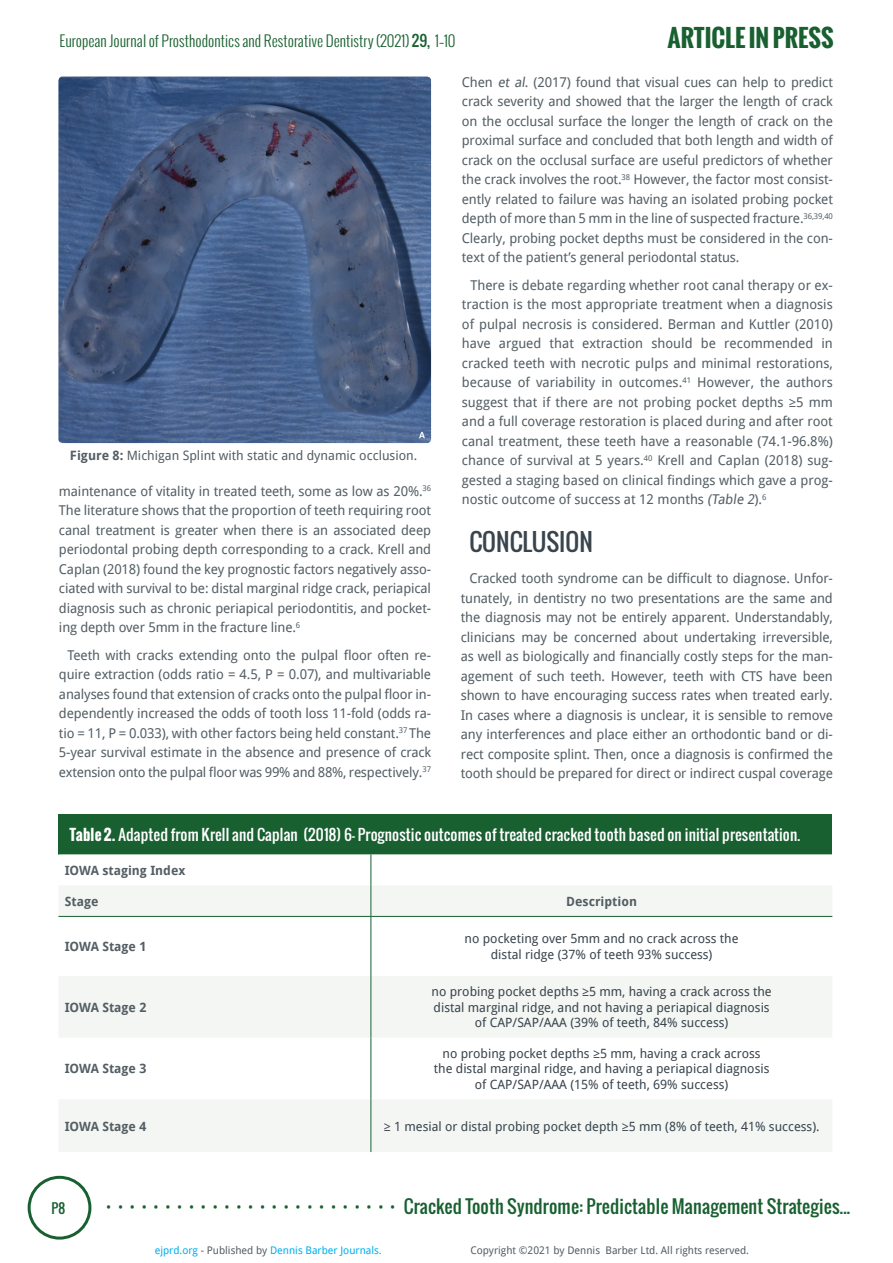
<style>
.page{position:relative;width:893px;height:1263px;background:#fff}
.page>*{position:absolute;margin:0;border:0;box-sizing:border-box;transform-origin:0 0}
.t1{font:700 24px "Oswald";color:#186030}
.t2{font:24px "Oswald";color:#39444d}
.t3{font:18px "Oswald";letter-spacing:.01em;color:#186030}
.t4{font:15px "Oswald";letter-spacing:.01em;color:#fff}
.t5{font:300 15px "Oswald";color:#186030}
.Body_Text{font:13.5px/19.5px "Droid Sans";letter-spacing:-.01em;color:#535e64;text-align:justify}
.t6{font:13.5px "Oswald";color:#186030}
.Inline_Figure_Text{font:12.9px "Droid Sans";color:#535e64}
.Info_Cells{font:12.75px/15.3px "Droid Sans";color:#39444d;text-align:center}
.Field_Column{font:700 12.75px "Droid Sans";color:#535e64}
.t7{font:10.5px "Droid Sans";color:#535e64}
.t8{font:10.5px "Droid Sans";color:#00aeef}
.s1{font-weight:400}
.s2{font-weight:700}
.s3{font-family:"Droid Sans";font-size:13.5px}
.s4{color:#535e64}
</style>
<div class="page">
<img style="left:58px;top:77px;width:373px;height:366px">
<div style="left:58px;top:814px;width:774px;height:40px;background:#186030"></div>
<svg style="left:58px;top:854px;width:774px;height:31px"></svg>
<svg style="left:58px;top:885px;width:774px;height:267px;fill:#f4f6f3"></svg>
<hr style="left:371px;top:916px;width:461px;height:1px;background:#186030">
<hr style="left:371px;top:854px;width:1px;height:31px;background:#186030">
<hr style="left:371px;top:885px;width:1px;height:31px;background:#186030">
<hr style="left:371px;top:916px;width:1px;height:60px;background:#186030">
<hr style="left:371px;top:976px;width:1px;height:62px;background:#186030">
<hr style="left:371px;top:1038px;width:1px;height:61px;background:#186030">
<hr style="left:371px;top:1099px;width:1px;height:53px;background:#186030">
<hr style="left:58px;top:916px;width:313px;height:1px;background:#186030">
<div style="left:28px;top:1176px;width:63px;height:63px;border:3px solid #186030;border-radius:50%"></div>
<p class="t5" style="left:60px;top:31px;width:397px">European Journal of Prosthodontics and Restorative Dentistry (2021) <span class="s1">29,</span> 1–10</p>
<h1 class="t1" style="left:668px;top:20px;width:167px">ARTICLE IN PRESS</h1>
<p class="Inline_Figure_Text" style="left:70px;top:446px;width:349px"><span class="s2">Figure 8:</span> Michigan Splint with static and dynamic occlusion.</p>
<p class="Body_Text" style="left:59px;top:481px;width:374px">maintenance of vitality in treated teeth, some as low as 20%.<sup>36<br></sup>The literature shows that the proportion of teeth requiring root canal treatment is greater when there is an associated deep periodontal probing depth corresponding to a crack. Krell and Caplan (2018) found the key prognostic factors negatively asso&shy;ciated with survival to be: distal marginal ridge crack, periapical diagnosis such as chronic periapical periodontitis, and pocket&shy;ing depth over 5mm in the fracture line.<sup>6</sup></p>
<p class="Body_Text" style="left:59px;top:645px;width:374px;text-indent:9px">Teeth with cracks extending onto the pulpal floor often re&shy;quire extraction (odds ratio = 4.5, P = 0.07), and multivariable analyses found that extension of cracks onto the pulpal floor in&shy;dependently increased the odds of tooth loss 11-fold (odds ra&shy;tio = 11, P = 0.033), with other factors being held constant.<sup>37</sup> The 5-year survival estimate in the absence and presence of crack extension onto the pulpal floor was 99% and 88%, respectively.<sup>37</sup></p>
<p class="Body_Text" style="left:462px;top:72px;width:373px">Chen et al. (2017) found that visual cues can help to predict crack severity and showed that the larger the length of crack on the occlusal surface the longer the length of crack on the proximal surface and concluded that both length and width of crack on the occlusal surface are useful predictors of whether the crack involves the root.<sup>38</sup> However, the factor most consist&shy;ently related to failure was having an isolated probing pocket depth of more than 5 mm in the line of suspected fracture.<sup>36,39,40<br></sup>Clearly, probing pocket depths must be considered in the con&shy;text of the patient’s general periodontal status.</p>
<p class="Body_Text" style="left:462px;top:275px;width:373px;text-indent:9px">There is debate regarding whether root canal therapy or ex&shy;traction is the most appropriate treatment when a diagnosis of pulpal necrosis is considered. Berman and Kuttler (2010) have argued that extraction should be recommended in cracked teeth with necrotic pulps and minimal restorations, because of variability in outcomes.<sup>41</sup> However, the authors suggest that if there are not probing pocket depths ≥5 mm and a full coverage restoration is placed during and after root canal treatment, these teeth have a reasonable (74.1-96.8%) chance of survival at 5 years.<sup>40</sup> Krell and Caplan (2018) sug&shy;gested a staging based on clinical findings which gave a prog&shy;nostic outcome of success at 12 months (Table 2).<sup>6</sup></p>
<h2 class="t2" style="left:469px;top:523px;width:125px">CONCLUSION</h2>
<p class="Body_Text" style="left:461px;top:568px;width:374px;text-indent:9px">Cracked tooth syndrome can be difficult to diagnose. Unfor&shy;tunately, in dentistry no two presentations are the same and the diagnosis may not be entirely apparent. Understandably, clinicians may be concerned about undertaking irreversible, as well as biologically and financially costly steps for the man&shy;agement of such teeth. However, teeth with CTS have been shown to have encouraging success rates when treated early.<br>In cases where a diagnosis is unclear, it is sensible to remove any interferences and place either an orthodontic band or di&shy;rect composite splint. Then, once a diagnosis is confirmed the tooth should be prepared for direct or indirect cuspal coverage</p>
<p class="t4" style="left:69px;top:823px;width:732px"><span class="s2">Table 2.</span> Adapted from Krell and Caplan (2018) 6– Prognostic outcomes of treated cracked tooth based on initial presentation.</p>
<p class="Field_Column" style="left:65px;top:861px;width:122px">IOWA staging Index</p>
<p class="Field_Column" style="left:65px;top:892px;width:35px">Stage</p>
<p class="Field_Column" style="left:566px;top:892px;width:72px">Description</p>
<p class="Field_Column" style="left:65px;top:937px;width:83px">IOWA Stage 1</p>
<p class="Info_Cells" style="left:465px;top:931px;width:275px">no pocketing over 5mm and no crack across the distal ridge (37% of teeth 93% success)</p>
<p class="Field_Column" style="left:65px;top:998px;width:83px">IOWA Stage 2</p>
<p class="Field_Column" style="left:65px;top:1060px;width:83px">IOWA Stage 3</p>
<p class="Info_Cells" style="left:432px;top:984px;width:342px">no probing pocket depths ≥5 mm, having a crack across the distal marginal ridge, and not having a periapical diagnosis of CAP/SAP/AAA (39% of teeth, 84% success)</p>
<p class="Info_Cells" style="left:434px;top:1045px;width:337px">no probing pocket depths ≥5 mm, having a crack across the distal marginal ridge, and having a periapical diagnosis of CAP/SAP/AAA (15% of teeth, 69% success)</p>
<p class="Field_Column" style="left:65px;top:1117px;width:83px">IOWA Stage 4</p>
<p class="Info_Cells" style="left:384px;top:1118px;width:437px">≥ 1 mesial or distal probing pocket depth ≥5 mm (8% of teeth, 41% success).</p>
<p class="t6" style="left:51px;top:1198px;width:15px">P8</p>
<h2 class="t3" style="left:106px;top:1192px;width:745px"><span class="s3">• • • • • • • • • • • • • • • • • • • • • • • • •</span> Cracked Tooth Syndrome: Predictable Management Strategies...</h2>
<p class="t8" style="left:155px;top:1243px;width:228px">ejprd.org <span class="s4">- Published by</span> Dennis Barber Journals.</p>
<p class="t7" style="left:470px;top:1243px;width:280px">Copyright ©2021 by Dennis Barber Ltd. All rights reserved.</p>
</div>
